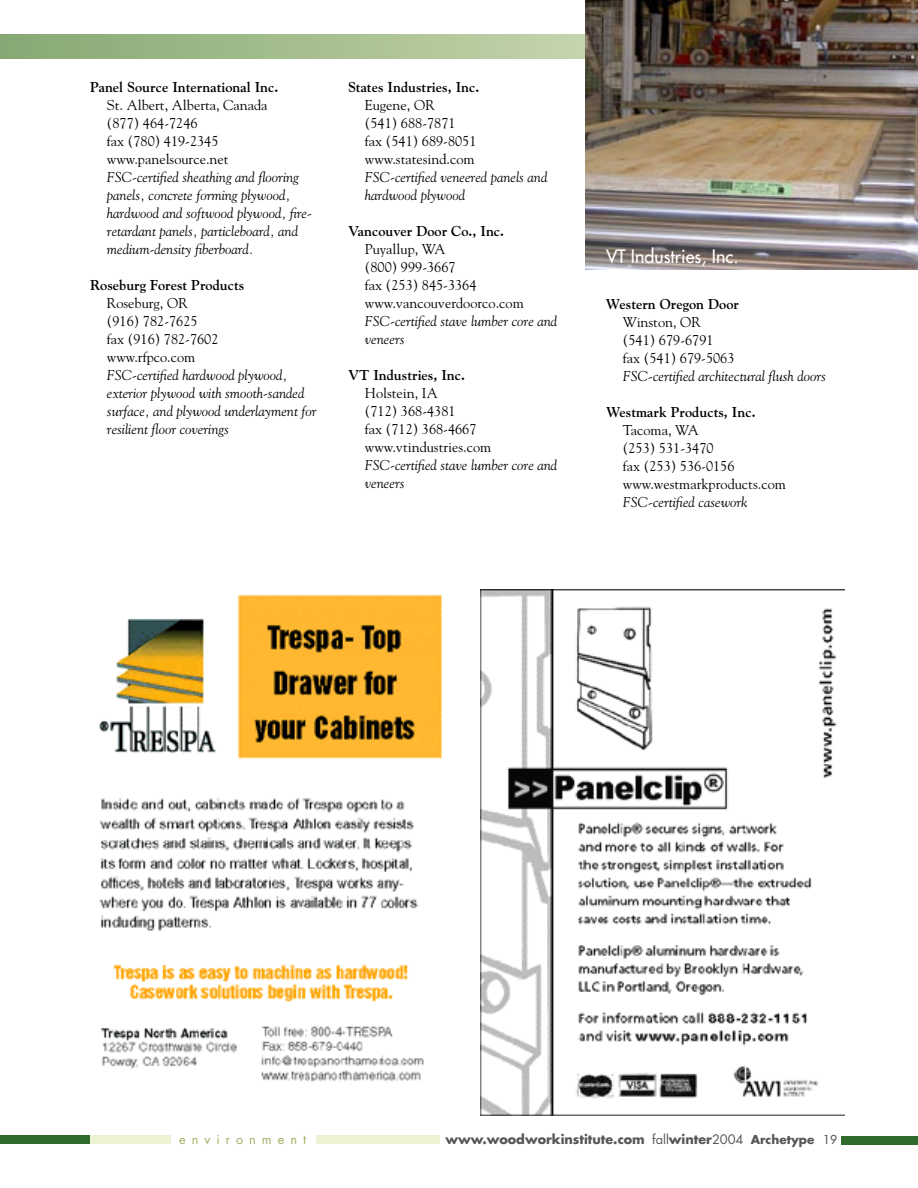
<style>
.page{position:relative;width:918px;height:1188px;background:#fff}
.page>*{position:absolute;margin:0;border:0;box-sizing:border-box;transform-origin:0 0}
.t1{font:18px "Futura";color:#fff}
.t2{font:italic 14.25px/18px "Goudy";color:#000}
.t3{font:14.25px/18px "Goudy";color:#000}
.t4{font:700 14.25px "Goudy";color:#000}
.t5{font:700 12.75px "Futura";color:#565656}
.t6{font:12.75px "Futura";letter-spacing:.47em;color:#9fb266}
.s1{font-weight:400}
.s2{font-size:12px}
.s3{font-weight:400;font-size:12px}
</style>
<div class="page">
<div style="left:0;top:1136px;width:90px;height:8px;background:#2f6c2c"></div>
<div style="left:842px;top:1136px;width:76px;height:8px;background:#2f6c2c"></div>
<div style="left:90px;top:1136px;width:81px;height:8px;background:#ecf2d4"></div>
<div style="left:316px;top:1136px;width:124px;height:8px;background:#ecf2d4"></div>
<svg style="left:0;top:35px;width:586px;height:23px;background:#a5bd8e"></svg>
<img style="left:480px;top:590px;width:364px;height:526px">
<img style="left:99px;top:594px;width:343px;height:488px">
<img style="left:586px;top:0;width:332px;height:269px">
<p class="t4" style="left:90px;top:78px;width:190px">Panel Source International Inc.</p>
<p class="t3" style="left:107px;top:96px;width:162px">St. Albert, Alberta, Canada (877) 464-7246<br>fax (780) 419-2345 www.panelsource.net</p>
<p class="t2" style="left:107px;top:168px;width:206px">FSC-certified sheathing and flooring panels, concrete forming plywood, hardwood and softwood plywood, fire&shy;retardant panels, particleboard, and medium-density fiberboard.</p>
<p class="t4" style="left:90px;top:276px;width:156px">Roseburg Forest Products</p>
<p class="t3" style="left:107px;top:294px;width:113px">Roseburg, OR (916) 782-7625<br>fax (916) 782-7602 www.rfpco.com</p>
<p class="t2" style="left:107px;top:366px;width:211px">FSC-certified hardwood plywood, exterior plywood with smooth-sanded surface, and plywood underlayment for resilient floor coverings</p>
<p class="t4" style="left:348px;top:78px;width:133px">States Industries, Inc.</p>
<p class="t3" style="left:365px;top:96px;width:113px">Eugene, OR<br>(541) 688-7871<br>fax (541) 689-8051 www.statesind.com</p>
<p class="t2" style="left:365px;top:168px;width:184px">FSC-certified veneered panels and hardwood plywood</p>
<p class="t4" style="left:348px;top:222px;width:158px">Vancouver Door Co., Inc.</p>
<p class="t3" style="left:365px;top:240px;width:160px">Puyallup, WA<br>(800) 999-3667<br>fax (253) 845-3364 www.vancouverdoorco.com</p>
<p class="t2" style="left:365px;top:312px;width:194px">FSC-certified stave lumber core and veneers</p>
<p class="t4" style="left:348px;top:366px;width:119px">VT Industries, Inc.</p>
<p class="t3" style="left:365px;top:384px;width:128px">Holstein, IA<br>(712) 368-4381<br>fax (712) 368-4667 www.vtindustries.com</p>
<p class="t2" style="left:365px;top:456px;width:194px">FSC-certified stave lumber core and veneers</p>
<p class="t1" style="left:606px;top:244px;width:134px">VT Industries, Inc.</p>
<p class="t4" style="left:606px;top:295px;width:135px">Western Oregon Door</p>
<p class="t3" style="left:623px;top:313px;width:113px">Winston, OR (541) 679-6791<br>fax (541) 679-5063</p>
<p class="t2" style="left:623px;top:367px;width:204px">FSC-certified architectural flush doors</p>
<p class="t4" style="left:606px;top:403px;width:151px">Westmark Products, Inc.</p>
<p class="t3" style="left:623px;top:421px;width:164px">Tacoma, WA<br>(253) 531-3470<br>fax (253) 536-0156 www.westmarkproducts.com</p>
<p class="t2" style="left:623px;top:493px;width:126px">FSC-certified casework</p>
<p class="t6" style="left:179px;top:1131px;width:128px">environment</p>
<p class="t5" style="left:445px;top:1131px;width:393px">www.woodworkinstitute.com <span class="s1">fall</span>winter<span class="s1">2004</span> <span class="s2">Archetype</span> <span class="s3">19</span></p>
</div>
